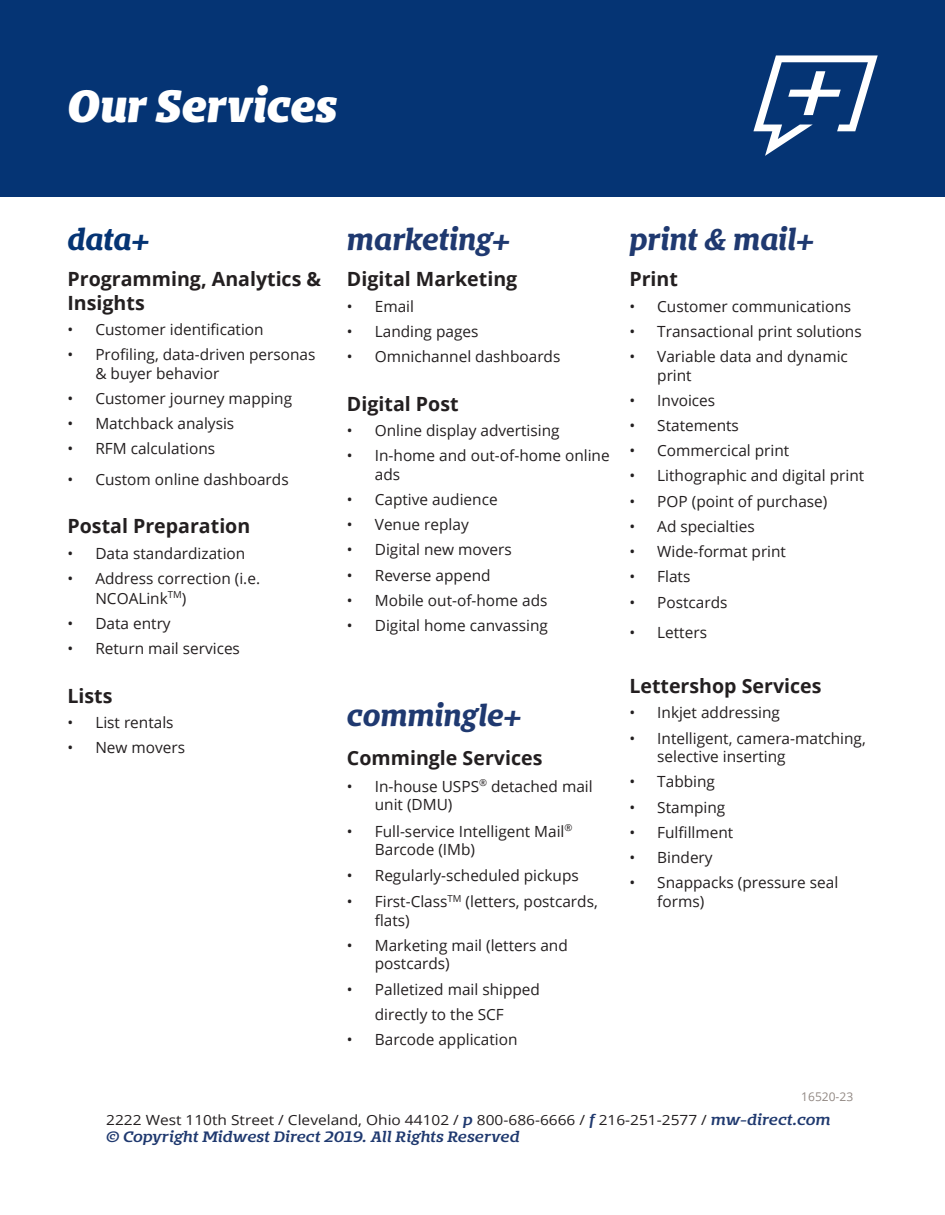
<style>
.page{position:relative;width:945px;height:1215px;background:#fff}
.page>*{position:absolute;margin:0;border:0;box-sizing:border-box;transform-origin:0 0}
.t1{font:italic 800 42px "Bommer Slab";color:#fff}
.Description_Left{font:italic 700 28.05px "Bommer Slab";letter-spacing:-.005em;color:#1f3970}
.Description_Left-2{font:italic 700 28.05px "Bommer Slab";color:#053474}
.Description_Left-3{font:700 19.65px/23.5px "Open Sans";color:#231f20}
.Description_Left-4{font:15.45px/18.5px "Open Sans";color:#231f20}
.t2{font:13.95px "Open Sans";color:#231f20;scale:1.11 1}
.t3{font:italic 600 13.95px "Bommer Slab";letter-spacing:-.005em;color:#1f396f;scale:1.11 1}
.t4{font:12px "Open Sans";color:#918883}
.s1{font-family:"Bommer Slab";font-weight:600;font-style:italic;color:#1f396f}
</style>
<div class="page">
<div style="left:0;top:0;width:945px;height:196px;background:#053474"></div>
<svg style="left:753px;top:55px;width:125px;height:101px"></svg>
<p class="t1" style="left:68px;top:74px;width:272px">Our Services</p>
<p class="Description_Left-2" style="left:68px;top:219px;width:84px">data+</p>
<p class="Description_Left" style="left:347px;top:219px;width:165px">marketing+</p>
<p class="Description_Left-3" style="left:347px;top:267px;width:172px">Digital Marketing</p>
<p class="Description_Left-4" style="left:347px;top:296px;width:69px">• Email</p>
<p class="Description_Left-4" style="left:347px;top:322px;width:133px">• Landing pages</p>
<p class="Description_Left-4" style="left:347px;top:347px;width:215px">• Omnichannel dashboards</p>
<p class="Description_Left-3" style="left:347px;top:391px;width:113px">Digital Post</p>
<p class="Description_Left-4" style="left:347px;top:421px;width:214px">• Online display advertising</p>
<p class="Description_Left-4" style="left:375px;top:446px;width:236px;text-indent:-28px">• In-home and out-of-home online ads</p>
<p class="Description_Left-4" style="left:347px;top:490px;width:152px">• Captive audience</p>
<p class="Description_Left-4" style="left:347px;top:515px;width:123px">• Venue replay</p>
<p class="Description_Left-4" style="left:347px;top:540px;width:166px">• Digital new movers</p>
<p class="Description_Left-4" style="left:347px;top:565px;width:145px">• Reverse append</p>
<p class="Description_Left-4" style="left:347px;top:591px;width:202px">• Mobile out-of-home ads</p>
<p class="Description_Left-4" style="left:347px;top:616px;width:203px">• Digital home canvassing</p>
<p class="Description_Left-3" style="left:68px;top:267px;width:255px">Programming, Analytics &amp;<br>Insights</p>
<p class="Description_Left-4" style="left:68px;top:320px;width:198px">• Customer identification</p>
<p class="Description_Left-4" style="left:95px;top:345px;width:222px;text-indent:-28px">• Profiling, data-driven personas &amp; buyer behavior</p>
<p class="Description_Left-4" style="left:68px;top:389px;width:226px">• Customer journey mapping</p>
<p class="Description_Left-4" style="left:68px;top:414px;width:168px">• Matchback analysis</p>
<p class="Description_Left-4" style="left:68px;top:439px;width:149px">• RFM calculations</p>
<p class="Description_Left-4" style="left:68px;top:470px;width:223px">• Custom online dashboards</p>
<p class="Description_Left-3" style="left:68px;top:514px;width:184px">Postal Preparation</p>
<p class="Description_Left-4" style="left:68px;top:543px;width:179px">• Data standardization</p>
<p class="Description_Left-4" style="left:95px;top:568px;width:166px;line-height:19.8px;text-indent:-28px">• Address correction (i.e.<br>NCOALink<sup>TM</sup>)</p>
<p class="Description_Left-4" style="left:68px;top:614px;width:105px">• Data entry</p>
<p class="Description_Left-4" style="left:68px;top:639px;width:174px">• Return mail services</p>
<p class="Description_Left-3" style="left:68px;top:683px;width:47px">Lists</p>
<p class="Description_Left-4" style="left:68px;top:713px;width:108px">• List rentals</p>
<p class="Description_Left-4" style="left:68px;top:738px;width:119px">• New movers</p>
<p class="Description_Left" style="left:347px;top:694px;width:176px">commingle+</p>
<p class="Description_Left-3" style="left:347px;top:746px;width:197px">Commingle Services</p>
<p class="Description_Left-4" style="left:375px;top:777px;width:219px;text-indent:-28px">• In-house USPS<sup>®</sup> detached mail unit (DMU)</p>
<p class="Description_Left-4" style="left:375px;top:822px;width:199px;text-indent:-28px">• Full-service Intelligent Mail<sup>®<br></sup>Barcode (IMb)</p>
<p class="Description_Left-4" style="left:347px;top:865px;width:233px">• Regularly-scheduled pickups</p>
<p class="Description_Left-4" style="left:375px;top:892px;width:224px;text-indent:-28px">• First-Class<sup>TM</sup> (letters, postcards, flats)</p>
<p class="Description_Left-4" style="left:375px;top:936px;width:195px;text-indent:-28px">• Marketing mail (letters and postcards)</p>
<p class="Description_Left-4" style="left:347px;top:979px;width:195px">• Palletized mail shipped</p>
<p class="Description_Left-4" style="left:375px;top:1005px;width:131px">directly to the SCF</p>
<p class="Description_Left-4" style="left:347px;top:1030px;width:172px">• Barcode application</p>
<p class="Description_Left" style="left:629px;top:219px;width:186px">print &amp; mail+</p>
<p class="Description_Left-3" style="left:629px;top:267px;width:50px">Print</p>
<p class="Description_Left-4" style="left:629px;top:296px;width:223px">• Customer communications</p>
<p class="Description_Left-4" style="left:629px;top:322px;width:234px">• Transactional print solutions</p>
<p class="Description_Left-4" style="left:657px;top:347px;width:192px;text-indent:-28px">• Variable data and dynamic print</p>
<p class="Description_Left-4" style="left:629px;top:391px;width:87px">• Invoices</p>
<p class="Description_Left-4" style="left:629px;top:416px;width:111px">• Statements</p>
<p class="Description_Left-4" style="left:629px;top:441px;width:161px">• Commercical print</p>
<p class="Description_Left-4" style="left:629px;top:466px;width:236px">• Lithographic and digital print</p>
<p class="Description_Left-4" style="left:629px;top:491px;width:200px">• POP (point of purchase)</p>
<p class="Description_Left-4" style="left:629px;top:517px;width:127px">• Ad specialties</p>
<p class="Description_Left-4" style="left:629px;top:542px;width:158px">• Wide-format print</p>
<p class="Description_Left-4" style="left:629px;top:567px;width:63px">• Flats</p>
<p class="Description_Left-4" style="left:629px;top:592px;width:100px">• Postcards</p>
<p class="Description_Left-4" style="left:629px;top:623px;width:79px">• Letters</p>
<p class="Description_Left-3" style="left:629px;top:674px;width:194px">Lettershop Services</p>
<p class="Description_Left-4" style="left:629px;top:703px;width:152px">• Inkjet addressing</p>
<p class="Description_Left-4" style="left:657px;top:728px;width:210px;text-indent:-28px">• Intelligent, camera-matching, selective inserting</p>
<p class="Description_Left-4" style="left:629px;top:772px;width:87px">• Tabbing</p>
<p class="Description_Left-4" style="left:629px;top:797px;width:97px">• Stamping</p>
<p class="Description_Left-4" style="left:629px;top:823px;width:105px">• Fulfillment</p>
<p class="Description_Left-4" style="left:629px;top:848px;width:85px">• Bindery</p>
<p class="Description_Left-4" style="left:657px;top:873px;width:183px;text-indent:-28px">• Snappacks (pressure seal forms)</p>
<p class="t4" style="left:801px;top:1089px;width:53px">16520-23</p>
<p class="t2" style="left:106px;top:1111px;width:654px">2222 West 110th Street / Cleveland, Ohio 44102 / <span class="s1">p</span> 800-686-6666 / <span class="s1">f</span> 216-251-2577 / <span class="s1">mw-direct.com</span></p>
<p class="t3" style="left:106px;top:1126px;width:374px">© Copyright Midwest Direct 2019. All Rights Reserved</p>
</div>
